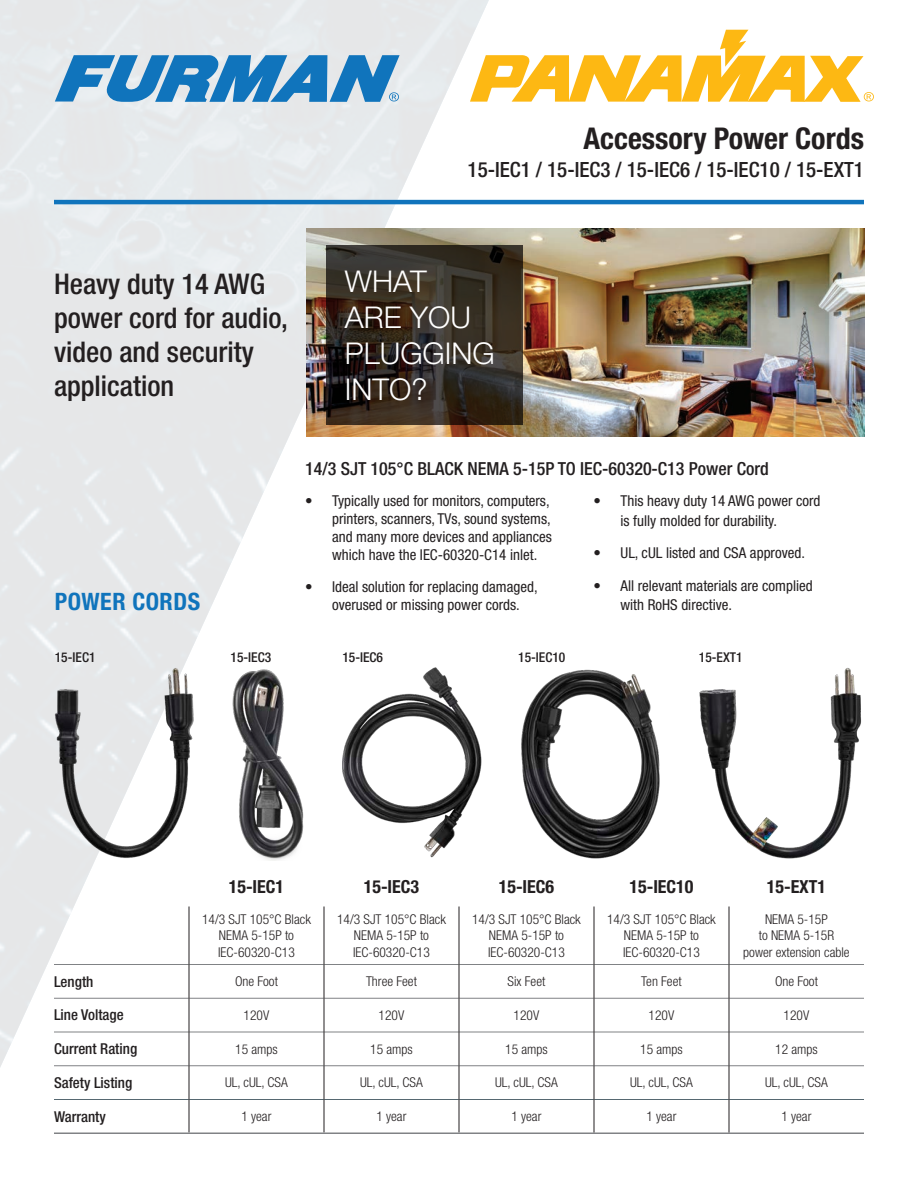
<style>
.page{position:relative;width:918px;height:1188px;background:#fff}
.page>*{position:absolute;margin:0;border:0;box-sizing:border-box;transform-origin:0 0}
.t1{font:300 30px/36px "Helvetica Neue LT Std";color:#fff}
.t2{font:700 condensed 30px "Helvetica Neue LT Std";color:#231f20}
.t3{font:500 condensed 28.5px/34.2px "Helvetica Neue LT Std";color:#231f20}
.t4{font:700 condensed 24px "Helvetica Neue LT Std";letter-spacing:.02em;color:#1074bc}
.t5{font:500 condensed 21px "Helvetica Neue LT Std";color:#231f20}
.t6{font:500 condensed 18px "Helvetica Neue LT Std";color:#231f20}
.t7{font:700 condensed 18px "Helvetica Neue LT Std";color:#231f20}
.t8{font:condensed 15px/18px "Helvetica Neue LT Std";color:#231f20}
.chart_med{font:500 condensed 15px "Helvetica Neue LT Std";color:#231f20}
.chart_light{font:300 condensed 13.5px/16.2px "Helvetica Neue LT Std";color:#231f20;text-align:center}
.t9{font:500 condensed 13.5px "Helvetica Neue LT Std";color:#231f20}
</style>
<div class="page">
<img style="left:0;top:0;width:495px;height:1132px">
<svg style="left:55px;top:55px;width:345px;height:47px;background:#579acb"></svg>
<hr style="left:54px;top:200px;width:810px;height:4px;background:#1074bc">
<svg style="left:470px;top:30px;width:404px;height:72px"></svg>
<img style="left:232px;top:665px;width:74px;height:196px">
<img style="left:699px;top:667px;width:162px;height:192px">
<img style="left:521px;top:669px;width:139px;height:190px">
<img style="left:55px;top:665px;width:139px;height:196px">
<img style="left:342px;top:665px;width:140px;height:196px">
<hr style="left:54px;top:1099px;width:135px;height:1px;background:#566871">
<hr style="left:189px;top:1099px;width:135px;height:1px;background:#566871">
<hr style="left:324px;top:1099px;width:135px;height:1px;background:#566871">
<hr style="left:459px;top:1099px;width:135px;height:1px;background:#566871">
<hr style="left:594px;top:1099px;width:135px;height:1px;background:#566871">
<hr style="left:729px;top:1099px;width:135px;height:1px;background:#566871">
<hr style="left:54px;top:964px;width:135px;height:1px;background:#808285">
<hr style="left:189px;top:964px;width:135px;height:1px;background:#808285">
<hr style="left:324px;top:964px;width:135px;height:1px;background:#808285">
<hr style="left:459px;top:964px;width:135px;height:1px;background:#808285">
<hr style="left:594px;top:964px;width:135px;height:1px;background:#808285">
<hr style="left:729px;top:964px;width:135px;height:1px;background:#808285">
<hr style="left:54px;top:998px;width:135px;height:1px;background:#808285">
<hr style="left:189px;top:998px;width:135px;height:1px;background:#808285">
<hr style="left:324px;top:998px;width:135px;height:1px;background:#808285">
<hr style="left:459px;top:998px;width:135px;height:1px;background:#808285">
<hr style="left:594px;top:998px;width:135px;height:1px;background:#808285">
<hr style="left:729px;top:998px;width:135px;height:1px;background:#808285">
<hr style="left:54px;top:1032px;width:135px;height:1px;background:#808285">
<hr style="left:189px;top:1032px;width:135px;height:1px;background:#808285">
<hr style="left:324px;top:1032px;width:135px;height:1px;background:#808285">
<hr style="left:459px;top:1032px;width:135px;height:1px;background:#808285">
<hr style="left:594px;top:1032px;width:135px;height:1px;background:#808285">
<hr style="left:729px;top:1032px;width:135px;height:1px;background:#808285">
<hr style="left:54px;top:1065px;width:135px;height:1px;background:#808285">
<hr style="left:189px;top:1065px;width:135px;height:1px;background:#808285">
<hr style="left:324px;top:1065px;width:135px;height:1px;background:#808285">
<hr style="left:459px;top:1065px;width:135px;height:1px;background:#808285">
<hr style="left:594px;top:1065px;width:135px;height:1px;background:#808285">
<hr style="left:729px;top:1065px;width:135px;height:1px;background:#808285">
<hr style="left:189px;top:907px;width:1px;height:57px;background:#231f20">
<hr style="left:324px;top:907px;width:1px;height:57px;background:#231f20">
<hr style="left:459px;top:907px;width:1px;height:57px;background:#231f20">
<hr style="left:189px;top:964px;width:1px;height:34px;background:#231f20">
<hr style="left:324px;top:964px;width:1px;height:34px;background:#231f20">
<hr style="left:459px;top:964px;width:1px;height:34px;background:#231f20">
<hr style="left:189px;top:998px;width:1px;height:34px;background:#231f20">
<hr style="left:324px;top:998px;width:1px;height:34px;background:#231f20">
<hr style="left:459px;top:998px;width:1px;height:34px;background:#231f20">
<hr style="left:189px;top:1032px;width:1px;height:34px;background:#231f20">
<hr style="left:324px;top:1032px;width:1px;height:34px;background:#231f20">
<hr style="left:459px;top:1032px;width:1px;height:34px;background:#231f20">
<hr style="left:189px;top:1066px;width:1px;height:34px;background:#231f20">
<hr style="left:324px;top:1066px;width:1px;height:34px;background:#231f20">
<hr style="left:459px;top:1066px;width:1px;height:34px;background:#231f20">
<hr style="left:189px;top:1100px;width:1px;height:32px;background:#231f20">
<hr style="left:324px;top:1100px;width:1px;height:32px;background:#231f20">
<hr style="left:459px;top:1100px;width:1px;height:32px;background:#231f20">
<hr style="left:54px;top:1132px;width:135px;height:2px;background:#808285">
<hr style="left:189px;top:1132px;width:135px;height:2px;background:#808285">
<hr style="left:324px;top:1132px;width:135px;height:2px;background:#808285">
<hr style="left:459px;top:1132px;width:135px;height:2px;background:#808285">
<hr style="left:594px;top:1132px;width:135px;height:2px;background:#808285">
<hr style="left:729px;top:1132px;width:135px;height:2px;background:#808285">
<hr style="left:594px;top:907px;width:1px;height:57px;background:#231f20">
<hr style="left:729px;top:907px;width:1px;height:57px;background:#231f20">
<hr style="left:594px;top:964px;width:1px;height:34px;background:#231f20">
<hr style="left:729px;top:964px;width:1px;height:34px;background:#231f20">
<hr style="left:594px;top:998px;width:1px;height:34px;background:#231f20">
<hr style="left:729px;top:998px;width:1px;height:34px;background:#231f20">
<hr style="left:594px;top:1032px;width:1px;height:34px;background:#231f20">
<hr style="left:729px;top:1032px;width:1px;height:34px;background:#231f20">
<hr style="left:594px;top:1066px;width:1px;height:34px;background:#231f20">
<hr style="left:729px;top:1066px;width:1px;height:34px;background:#231f20">
<hr style="left:594px;top:1100px;width:1px;height:32px;background:#231f20">
<hr style="left:729px;top:1100px;width:1px;height:32px;background:#231f20">
<img style="left:307px;top:228px;width:557px;height:209px">
<svg style="left:327px;top:245px;width:196px;height:180px;background:#332a22"></svg>
<p class="t2" style="left:584px;top:120px;width:282px">Accessory Power Cords</p>
<p class="t5" style="left:468px;top:157px;width:398px">15-IEC1 / 15-IEC3 / 15-IEC6 / 15-IEC10 / 15-EXT1</p>
<p class="t3" style="left:54px;top:266px;width:235px">Heavy duty 14 AWG power cord for audio, video and security application</p>
<p class="t1" style="left:345px;top:263px;width:152px">WHAT<br>ARE YOU<br>PLUGGING<br>INTO?</p>
<p class="t4" style="left:55px;top:587px;width:147px">POWER CORDS</p>
<p class="t6" style="left:305px;top:458px;width:465px">14/3 SJT 105°C BLACK NEMA 5-15P TO IEC-60320-C13 Power Cord</p>
<p class="t8" style="left:332px;top:492px;width:221px;text-indent:-27px">• Typically used for monitors, computers, printers, scanners, TVs, sound systems, and many more devices and appliances which have the IEC-60320-C14 inlet.</p>
<p class="t8" style="left:332px;top:577px;width:207px;text-indent:-27px">• Ideal solution for replacing damaged, overused or missing power cords.</p>
<p class="t8" style="left:621px;top:491px;width:202px;line-height:19.2px;text-indent:-27px">• This heavy duty 14 AWG power cord is fully molded for durability.</p>
<p class="t8" style="left:594px;top:544px;width:213px">• UL, cUL listed and CSA approved.</p>
<p class="t8" style="left:621px;top:576px;width:194px;line-height:19.2px;text-indent:-27px">• All relevant materials are complied with RoHS directive.</p>
<p class="t9" style="left:55px;top:649px;width:42px">15-IEC1</p>
<p class="t9" style="left:231px;top:649px;width:42px">15-IEC3</p>
<p class="t9" style="left:342px;top:649px;width:42px">15-IEC6</p>
<p class="t9" style="left:518px;top:649px;width:49px">15-IEC10</p>
<p class="t9" style="left:699px;top:649px;width:45px">15-EXT1</p>
<p class="t7" style="left:229px;top:875px;width:57px">15-IEC1</p>
<p class="t7" style="left:364px;top:875px;width:57px">15-IEC3</p>
<p class="t7" style="left:499px;top:875px;width:57px">15-IEC6</p>
<p class="t7" style="left:629px;top:875px;width:66px">15-IEC10</p>
<p class="t7" style="left:767px;top:875px;width:61px">15-EXT1</p>
<p class="chart_light" style="left:202px;top:911px;width:110px">14/3 SJT 105°C Black<br>NEMA 5-15P to<br>IEC-60320-C13</p>
<p class="chart_light" style="left:337px;top:911px;width:110px">14/3 SJT 105°C Black<br>NEMA 5-15P to<br>IEC-60320-C13</p>
<p class="chart_light" style="left:472px;top:911px;width:110px">14/3 SJT 105°C Black<br>NEMA 5-15P to<br>IEC-60320-C13</p>
<p class="chart_light" style="left:607px;top:911px;width:110px">14/3 SJT 105°C Black<br>NEMA 5-15P to<br>IEC-60320-C13</p>
<p class="chart_light" style="left:743px;top:911px;width:108px">NEMA 5-15P<br>to NEMA 5-15R power extension cable</p>
<p class="chart_med" style="left:54px;top:972px;width:41px">Length</p>
<p class="chart_light" style="left:235px;top:973px;width:44px">One Foot</p>
<p class="chart_light" style="left:366px;top:973px;width:52px">Three Feet</p>
<p class="chart_light" style="left:508px;top:973px;width:39px">Six Feet</p>
<p class="chart_light" style="left:641px;top:973px;width:42px">Ten Feet</p>
<p class="chart_light" style="left:775px;top:973px;width:44px">One Foot</p>
<p class="chart_med" style="left:54px;top:1006px;width:71px">Line Voltage</p>
<p class="chart_light" style="left:244px;top:1007px;width:27px">120V</p>
<p class="chart_light" style="left:379px;top:1007px;width:27px">120V</p>
<p class="chart_light" style="left:514px;top:1007px;width:27px">120V</p>
<p class="chart_light" style="left:649px;top:1007px;width:27px">120V</p>
<p class="chart_light" style="left:784px;top:1007px;width:27px">120V</p>
<p class="chart_med" style="left:54px;top:1040px;width:85px">Current Rating</p>
<p class="chart_light" style="left:235px;top:1041px;width:44px">15 amps</p>
<p class="chart_light" style="left:370px;top:1041px;width:44px">15 amps</p>
<p class="chart_light" style="left:505px;top:1041px;width:44px">15 amps</p>
<p class="chart_light" style="left:640px;top:1041px;width:44px">15 amps</p>
<p class="chart_light" style="left:775px;top:1041px;width:44px">12 amps</p>
<p class="chart_med" style="left:54px;top:1074px;width:80px">Safety Listing</p>
<p class="chart_light" style="left:225px;top:1074px;width:64px">UL, cUL, CSA</p>
<p class="chart_light" style="left:360px;top:1074px;width:64px">UL, cUL, CSA</p>
<p class="chart_light" style="left:495px;top:1074px;width:64px">UL, cUL, CSA</p>
<p class="chart_light" style="left:630px;top:1074px;width:64px">UL, cUL, CSA</p>
<p class="chart_light" style="left:765px;top:1074px;width:64px">UL, cUL, CSA</p>
<p class="chart_med" style="left:54px;top:1107px;width:53px">Warranty</p>
<p class="chart_light" style="left:242px;top:1108px;width:31px">1 year</p>
<p class="chart_light" style="left:377px;top:1108px;width:31px">1 year</p>
<p class="chart_light" style="left:512px;top:1108px;width:31px">1 year</p>
<p class="chart_light" style="left:647px;top:1108px;width:31px">1 year</p>
<p class="chart_light" style="left:782px;top:1108px;width:31px">1 year</p>
</div>
